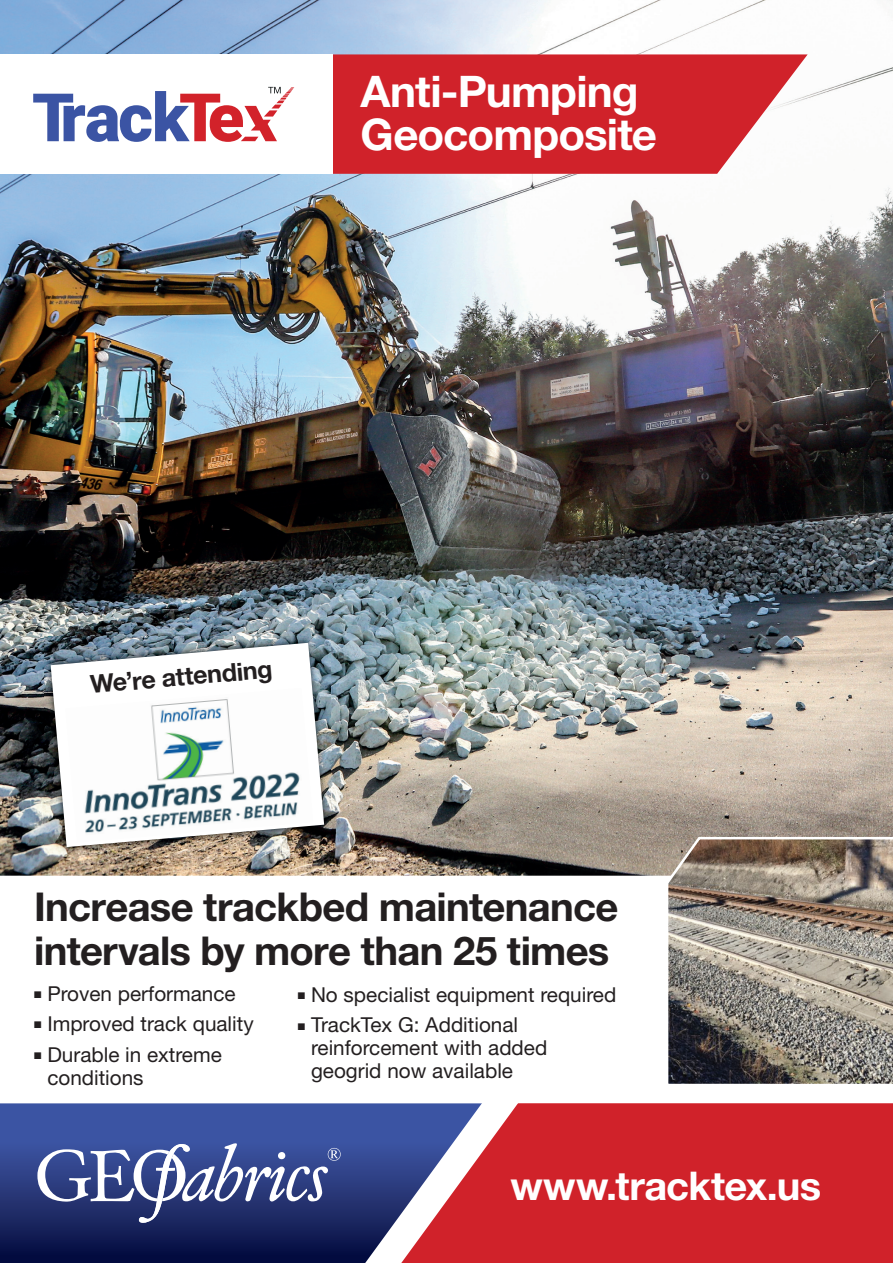
<style>
.page{position:relative;width:893px;height:1263px;background:#fff}
.page>*{position:absolute;margin:0;border:0;box-sizing:border-box;transform-origin:0 0}
.t1{font:700 43.65px/43.7px "Helvetica Neue";letter-spacing:-.02em;color:#fff}
.t2{font:700 39.75px/44.2px "Helvetica Neue";letter-spacing:-.02em;color:#231f20}
.t3{font:700 39.6px "Helvetica Neue";letter-spacing:-.015em;color:#fff}
.t4{font:700 25.05px "Helvetica Neue";color:#231f20}
.t5{font:20.55px/22.8px "Helvetica Neue";color:#231f20}
</style>
<div class="page">
<svg style="left:0;top:1103px;width:365px;height:160px;background:#253679"></svg>
<div style="left:520px;top:1103px;width:373px;height:160px;background:#d0222a"></div>
<svg style="left:37px;top:1143px;width:304px;height:80px"></svg>
<svg style="left:365px;top:1103px;width:155px;height:160px"></svg>
<img style="left:0;top:0;width:893px;height:876px">
<svg style="left:333px;top:54px;width:475px;height:120px;background:#d4373f"></svg>
<img style="left:665px;top:836px;width:228px;height:248px">
<div style="left:0;top:54px;width:333px;height:120px;background:#fff"></div>
<svg style="left:33px;top:87px;width:261px;height:55px"></svg>
<img style="left:44px;top:636px;width:287px;height:218px">
<img style="left:49px;top:641px;width:276px;height:207px">
<img style="left:65px;top:688px;width:248px;height:154px">
<p class="t1" style="left:361px;top:68px;width:298px">Anti-Pumping<br>Geocomposite</p>
<p class="t4" style="left:89px;top:669px;width:184px;rotate:-5deg">We’re attending</p>
<p class="t2" style="left:34px;top:884px;width:586px">Increase trackbed maintenance intervals by more than 25 times</p>
<p class="t5" style="left:34px;top:981px;width:203px">■ Proven performance</p>
<p class="t5" style="left:34px;top:1012px;width:221px">■ Improved track quality</p>
<p class="t5" style="left:47px;top:1043px;width:176px;text-indent:-13px">■ Durable in extreme conditions</p>
<p class="t5" style="left:298px;top:982px;width:320px">■ No specialist equipment required</p>
<p class="t5" style="left:311px;top:1013px;width:238px;text-indent:-13px">■ TrackTex G: Additional reinforcement with added geogrid now available</p>
<p class="t3" style="left:510px;top:1161px;width:312px">www.tracktex.us</p>
</div>
